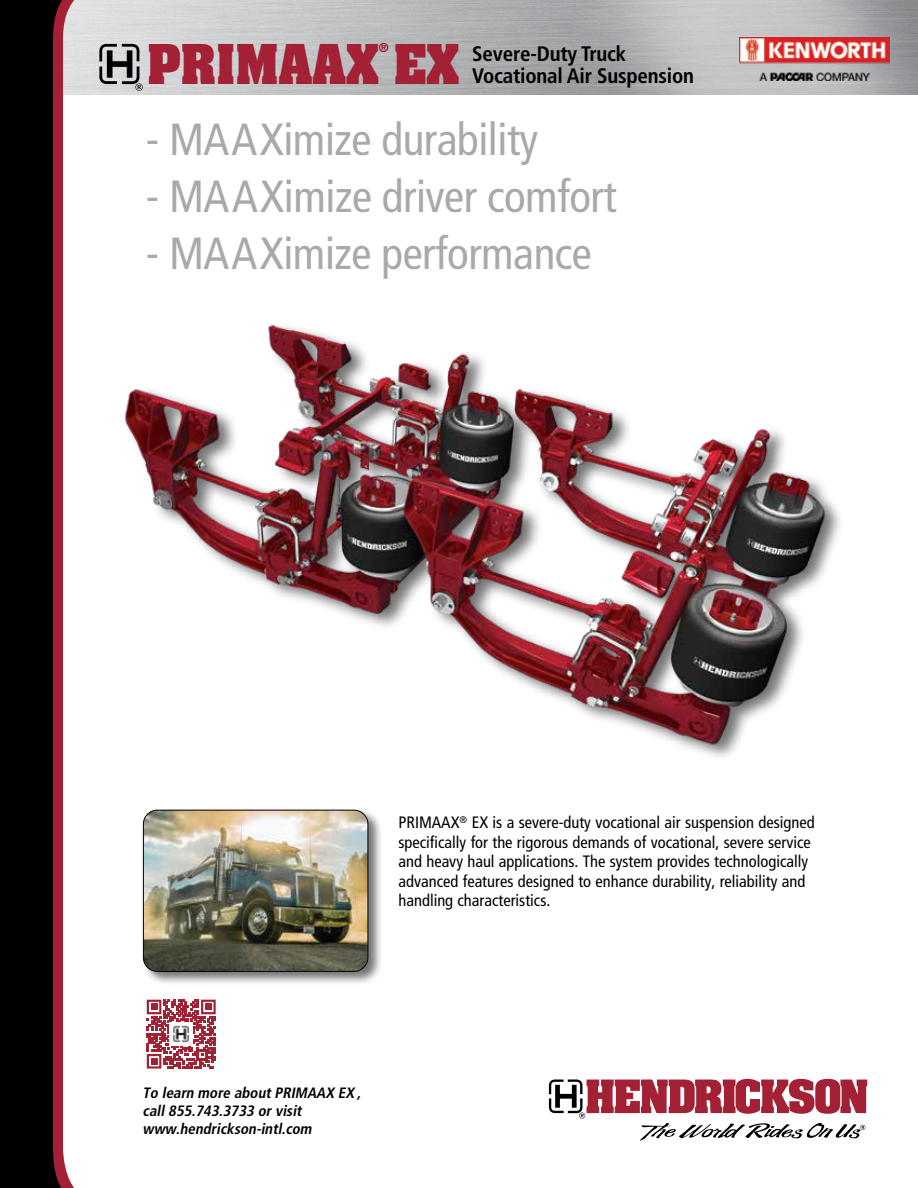
<style>
.page{position:relative;width:918px;height:1188px;background:#fff}
.page>*{position:absolute;margin:0;border:0;box-sizing:border-box;transform-origin:0 0}
.t1{font:700 46.65px "Aachen Std";color:#a32035}
.t2{font:condensed 45px "Frutiger LT Std";letter-spacing:-.01em;color:#a7a9ac}
.t3{font:700 condensed 21px "Frutiger LT Std";letter-spacing:-.01em;color:#000}
.t4{font:condensed 16.5px/19.5px "Frutiger LT Std";color:#000}
.t5{font:italic 700 condensed 15px/18px "Frutiger LT Std";color:#000}
.t6{font:700 10.5px "Aachen Std";color:#a32035}
</style>
<div class="page">
<img style="left:100px;top:0;width:818px;height:94px">
<svg style="left:549px;top:1079px;width:318px;height:62px"></svg>
<svg style="left:100px;top:44px;width:43px;height:47px;background:#8b8b8c"></svg>
<svg style="left:92px;top:0;width:8px;height:95px"></svg>
<svg style="left:0;top:0;width:92px;height:1188px;fill:#000"></svg>
<div style="left:141px;top:808px;width:242px;height:178px;background:#000;opacity:.55"></div>
<img style="left:143px;top:810px;width:225px;height:161px">
<div style="left:143px;top:810px;width:225px;height:162px;border:1px solid #000;border-radius:14px"></div>
<img style="left:125px;top:324px;width:703px;height:429px">
<img style="left:740px;top:37px;width:149px;height:43px">
<svg style="left:147px;top:1000px;width:69px;height:69px"></svg>
<img style="left:170px;top:1023px;width:23px;height:23px">
<p class="t6" style="left:379px;top:40px;width:11px">®</p>
<h1 class="t1" style="left:147px;top:30px;width:313px">PRIMAAX EX</h1>
<p class="t3" style="left:472px;top:41px;width:156px">Severe-Duty Truck</p>
<p class="t3" style="left:472px;top:63px;width:223px">Vocational Air Suspension</p>
<h2 class="t2" style="left:146px;top:113px;width:394px">- MAAXimize durability</h2>
<h2 class="t2" style="left:146px;top:170px;width:473px">- MAAXimize driver comfort</h2>
<h2 class="t2" style="left:146px;top:227px;width:448px">- MAAXimize performance</h2>
<p class="t4" style="left:399px;top:813px;width:418px">PRIMAAX<sup>®</sup> EX is a severe-duty vocational air suspension designed specifically for the rigorous demands of vocational, severe service and heavy haul applications. The system provides technologically advanced features designed to enhance durability, reliability and handling characteristics.</p>
<p class="t5" style="left:143px;top:1084px;width:223px">To learn more aboutPRIMAAX EX , call855.743.3733 orvisit www.hendrickson-intl.com</p>
</div>
